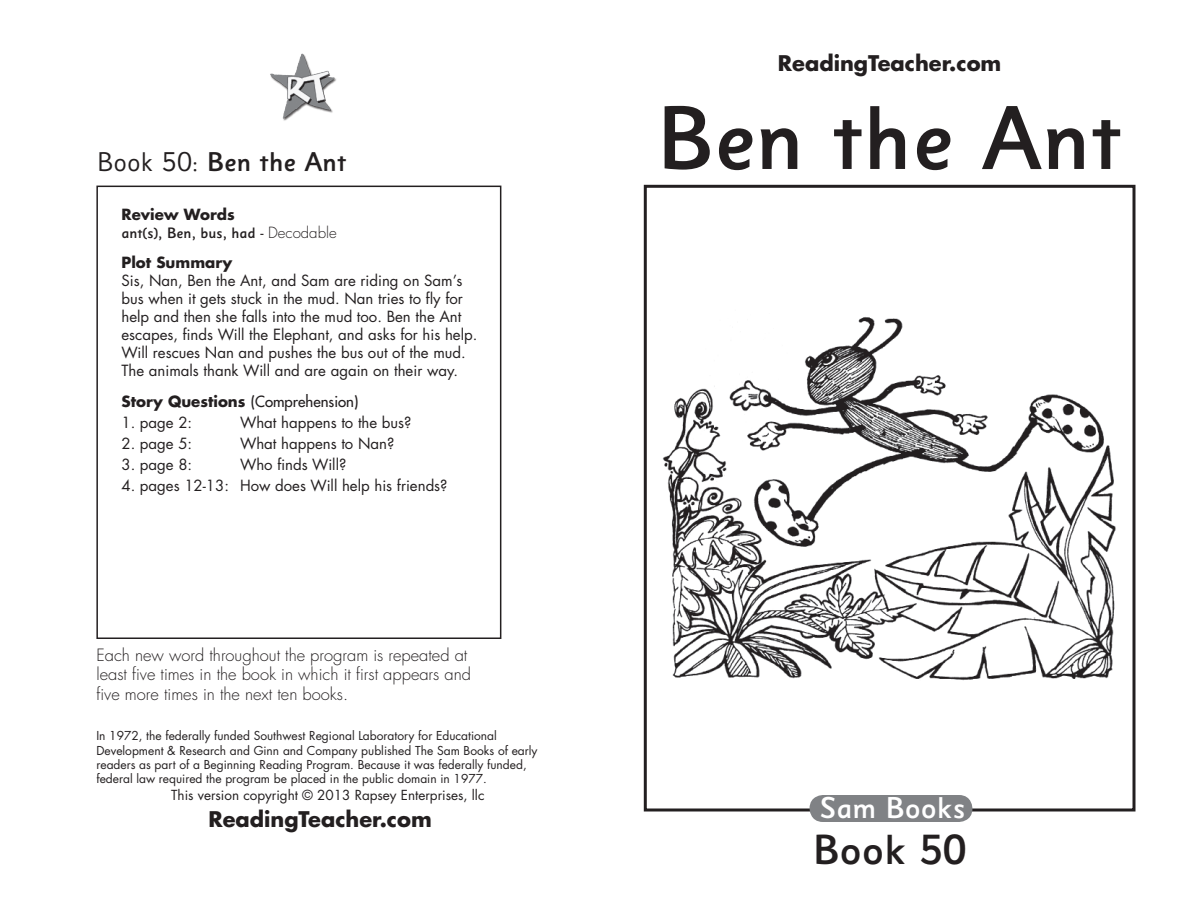
<style>
.page{position:relative;width:1188px;height:918px;background:#fff}
.page>*{position:absolute;margin:0;border:0;box-sizing:border-box;transform-origin:0 0}
.t1{font:500 90px "Sassoon Sans US Md";color:#231f20}
.t2{font:500 42px "Sassoon Sans US Md";color:#231f20}
.t3{font:500 30px "Sassoon Sans US Md";color:#fff}
.t4{font:500 27px "Sassoon Sans US Md";color:#231f20}
.t5{font:700 21px "Futura";color:#231f20}
.t6{font:300 16.5px/19.8px "Futura";color:#231f20}
.t7{font:15px/18px "Futura";color:#231f20}
.t8{font:15px "Futura";color:#231f20}
.t9{font:500 15px "Sassoon Sans US Md";color:#231f20}
.t10{font:700 15px "Futura";color:#231f20}
.t11{font:13.5px "Futura";color:#231f20}
.t12{font:12px/14.4px "Futura";color:#231f20}
.s1{font-family:"Sassoon Sans US Rg";font-weight:400}
.s2{font-family:"Futura";font-weight:400}
.s3{font-family:"Futura";font-weight:300}
.s4{font-weight:700}
</style>
<div class="page">
<div style="left:644px;top:185px;width:492px;height:627px;border:3px solid #231f20"></div>
<div style="left:810px;top:795px;width:162px;height:27px;background:#808285;border-radius:14px"></div>
<div style="left:96px;top:186px;width:405px;height:453px;border:2px solid #231f20"></div>
<img style="left:270px;top:53px;width:66px;height:68px">
<img style="left:662px;top:317px;width:454px;height:364px">
<h3 class="t4" style="left:98px;top:147px;width:251px"><span class="s1">Book 50:</span> Ben the Ant</h3>
<p class="t10" style="left:122px;top:204px;width:115px">Review Words</p>
<p class="t9" style="left:122px;top:224px;width:217px">ant(s), Ben, bus, had <span class="s2">-</span> <span class="s3">Decodable</span></p>
<p class="t10" style="left:122px;top:252px;width:112px">Plot Summary</p>
<p class="t7" style="left:122px;top:271px;width:357px">Sis, Nan, Ben the Ant, and Sam are riding on Sam’s bus when it gets stuck in the mud. Nan tries to fly for help and then she falls into the mud too. Ben the Ant escapes, finds Will the Elephant, and asks for his help.<br>Will rescues Nan and pushes the bus out of the mud.<br>The animals thank Will and are again on their way.</p>
<p class="t8" style="left:122px;top:392px;width:238px"><span class="s4">Story Questions</span> (Comprehension)</p>
<p class="t7" style="left:122px;top:413px;width:72px">1. page 2:</p>
<p class="t7" style="left:240px;top:413px;width:173px">What happens to the bus?</p>
<p class="t7" style="left:122px;top:434px;width:72px">2. page 5:</p>
<p class="t7" style="left:240px;top:434px;width:156px">What happens to Nan?</p>
<p class="t7" style="left:122px;top:455px;width:72px">3. page 8:</p>
<p class="t7" style="left:240px;top:455px;width:108px">Who finds Will?</p>
<p class="t7" style="left:122px;top:476px;width:328px">4. pages 12-13: How does Will help his friends?</p>
<p class="t6" style="left:96px;top:645px;width:376px">Each new word throughout the program is repeated at least five times in the book in which it first appears and five more times in the next ten books.</p>
<p class="t12" style="left:96px;top:728px;width:443px">In 1972, the federally funded Southwest Regional Laboratory for Educational Development &amp; Research and Ginn and Company published The Sam Books of early readers as part of a Beginning Reading Program. Because it was federally funded, federal law required the program be placed in the public domain in 1977.</p>
<p class="t11" style="left:171px;top:785px;width:315px">This version copyright © 2013 Rapsey Enterprises, llc</p>
<h3 class="t5" style="left:208px;top:805px;width:225px">ReadingTeacher.com</h3>
<h3 class="t5" style="left:778px;top:48px;width:225px">ReadingTeacher.com</h3>
<h1 class="t1" style="left:657px;top:89px;width:467px">Ben the Ant</h1>
<h3 class="t3" style="left:820px;top:791px;width:147px">Sam Books</h3>
<h2 class="t2" style="left:813px;top:827px;width:155px">Book 50</h2>
</div>
